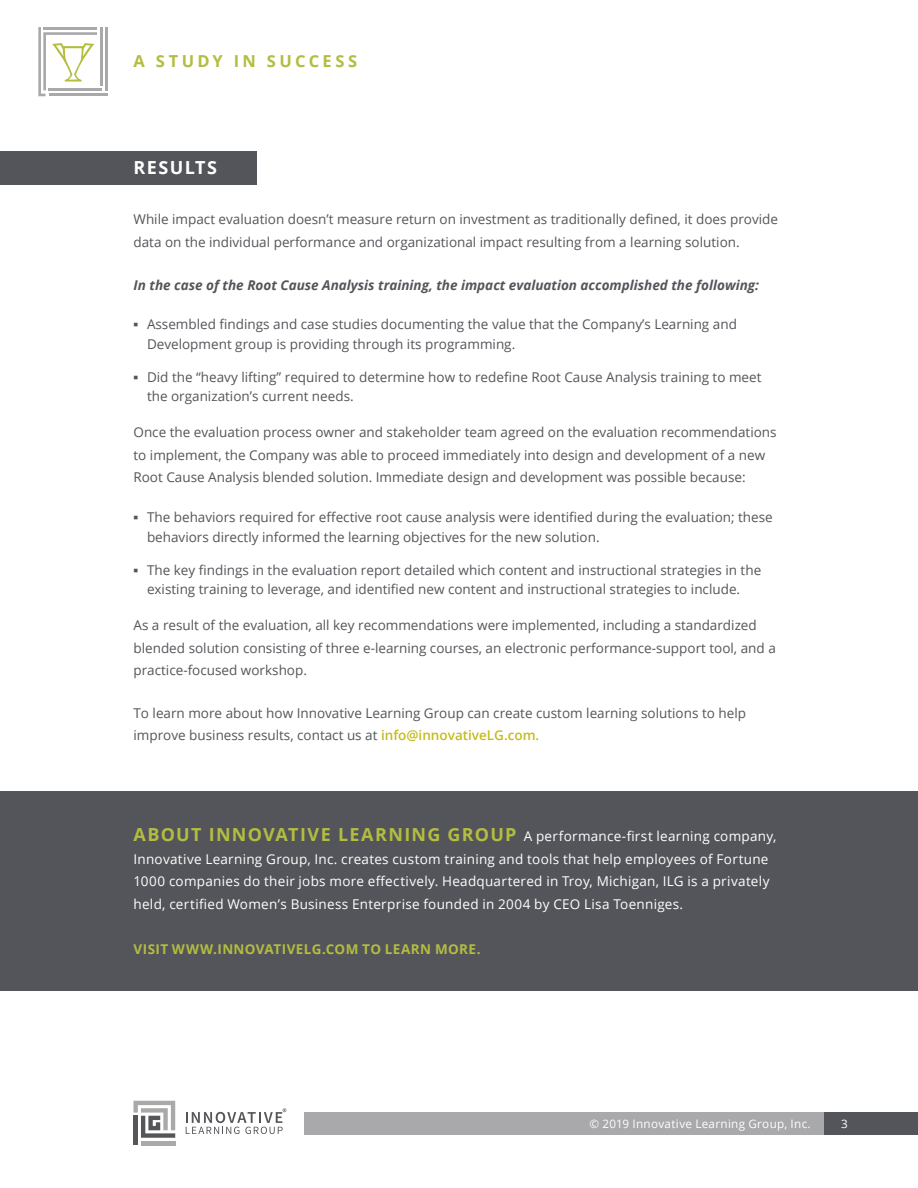
<style>
.page{position:relative;width:918px;height:1188px;background:#fff}
.page>*{position:absolute;margin:0;border:0;box-sizing:border-box;transform-origin:0 0}
.Tabs{font:700 18px "Open Sans";letter-spacing:.08em;color:#fff}
.t1{font:700 16.5px "Open Sans";letter-spacing:.205em;color:#b3bd3f}
.Body{font:13.5px/22.5px "Open Sans";color:#54555a}
.Body_White{font:13.5px/22.5px "Open Sans";letter-spacing:.02em;color:#fff}
.Body-2{font:italic 700 13.5px "Open Sans";color:#54555a}
.Body_White-2{font:700 13.5px "Open Sans";letter-spacing:.03em;color:#b3bd3f}
.t2{font:11.7px "Open Sans";letter-spacing:.025em;color:#fff}
.s1{font-family:"Arial";font-weight:700}
.s2{font-weight:600;color:#c3bd1c}
.s3{font-weight:700;font-size:18px;color:#b3bd3f}
</style>
<div class="page">
<div style="left:304px;top:1112px;width:614px;height:23px;background:#a9a8aa"></div>
<hr style="left:141px;top:1141px;width:34px;height:4px;background:#a9a9aa">
<hr style="left:134px;top:1116px;width:4px;height:29px;background:#55565a">
<svg style="left:134px;top:1101px;width:41px;height:37px"></svg>
<svg style="left:186px;top:1108px;width:100px;height:26px"></svg>
<div style="left:825px;top:1112px;width:93px;height:23px;background:#54555a"></div>
<hr style="left:49px;top:89px;width:53px;height:2px;background:#a9a8aa">
<hr style="left:49px;top:94px;width:58px;height:2px;background:#a9a8aa">
<hr style="left:100px;top:27px;width:2px;height:59px;background:#a9a8aa">
<hr style="left:105px;top:27px;width:3px;height:64px;background:#a9a8aa">
<svg style="left:38px;top:27px;width:59px;height:69px"></svg>
<div style="left:0;top:151px;width:256px;height:34px;background:#54555a"></div>
<div style="left:0;top:791px;width:918px;height:200px;background:#54555a"></div>
<p class="t1" style="left:134px;top:49px;width:225px">A STUDY IN SUCCESS</p>
<p class="Tabs" style="left:134px;top:155px;width:85px">RESULTS</p>
<p class="Body" style="left:134px;top:208px;width:646px">While impact evaluation doesn’t measure return on investment as traditionally defined, it does provide data on the individual performance and organizational impact resulting from a learning solution.</p>
<p class="Body-2" style="left:134px;top:275px;width:627px">In the case of the Root Cause Analysis training, the impact evaluation accomplished the following:</p>
<p class="Body" style="left:147px;top:314px;width:591px;line-height:19.5px;text-indent:-14px"><span class="s1">▪</span> Assembled findings and case studies documenting the value that the Company’s Learning and<br>Development group is providing through its programming.</p>
<p class="Body" style="left:147px;top:367px;width:616px;line-height:19.5px;text-indent:-14px"><span class="s1">▪</span> Did the “heavy lifting” required to determine how to redefine Root Cause Analysis training to meet the organization’s current needs.</p>
<p class="Body" style="left:134px;top:421px;width:645px">Once the evaluation process owner and stakeholder team agreed on the evaluation recommendations to implement, the Company was able to proceed immediately into design and development of a new<br>Root Cause Analysis blended solution. Immediate design and development was possible because:</p>
<p class="Body" style="left:147px;top:507px;width:627px;line-height:19.5px;text-indent:-14px"><span class="s1">▪</span> The behaviors required for effective root cause analysis were identified during the evaluation; these behaviors directly informed the learning objectives for the new solution.</p>
<p class="Body" style="left:134px;top:560px;width:629px;line-height:19.5px;text-align:center"><span class="s1">▪</span> The key findings in the evaluation report detailed which content and instructional strategies in the existing training to leverage, and identified new content and instructional strategies to include.</p>
<p class="Body" style="left:134px;top:614px;width:644px">As a result of the evaluation, all key recommendations were implemented, including a standardized blended solution consisting of three e-learning courses, an electronic performance-support tool, and a practice-focused workshop.</p>
<p class="Body" style="left:134px;top:701px;width:614px">To learn more about how Innovative Learning Group can create custom learning solutions to help improve business results, contact us at <span class="s2">info@innovativeLG.com.</span></p>
<p class="Body_White" style="left:134px;top:825px;width:644px"><span class="s3">ABOUT INNOVATIVE LEARNING GROUP</span> A performance-first learning company, Innovative Learning Group, Inc. creates custom training and tools that help employees of Fortune 1000 companies do their jobs more effectively. Headquartered in Troy, Michigan, ILG is a privately held, certified Women’s Business Enterprise founded in 2004 by CEO Lisa Toenniges.</p>
<p class="Body_White-2" style="left:134px;top:939px;width:349px">VISIT WWW.INNOVATIVELG.COM TO LEARN MORE.</p>
<p class="t2" style="left:590px;top:1115px;width:223px">© 2019 Innovative Learning Group, Inc.</p>
<p class="t2" style="left:841px;top:1116px;width:8px">3</p>
</div>
